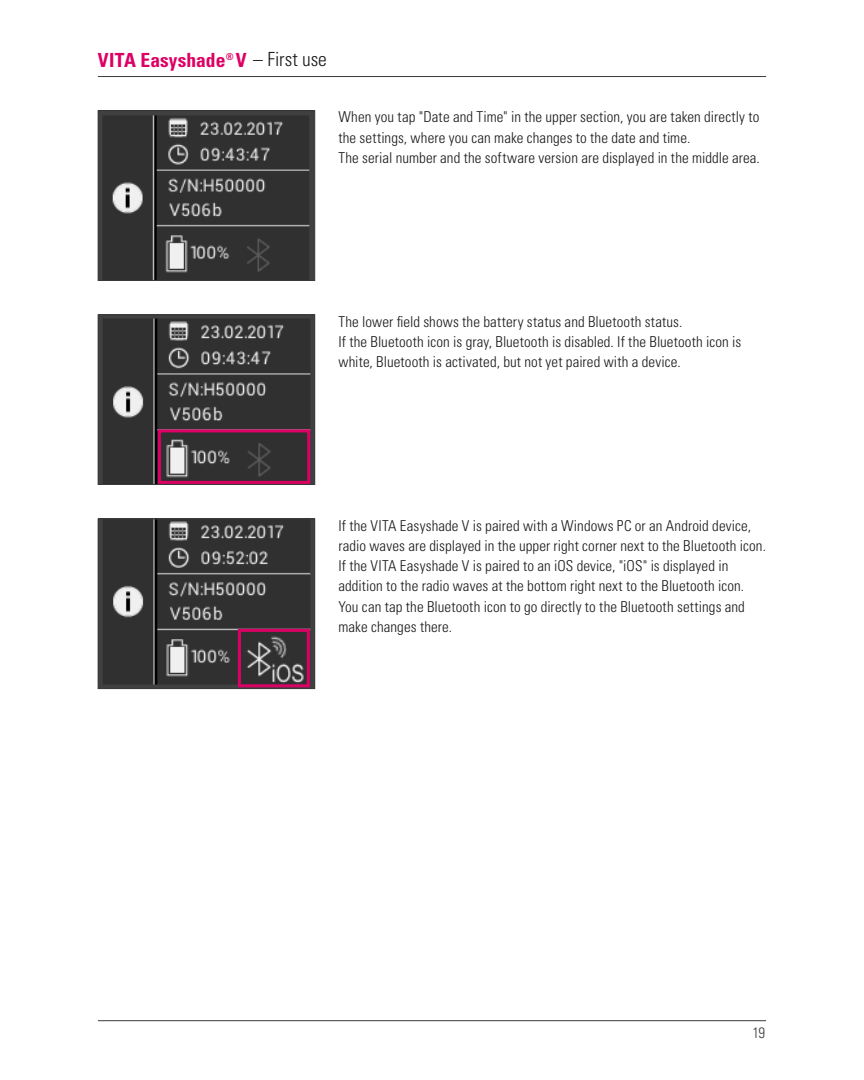
<style>
.page{position:relative;width:864px;height:1080px;background:#fff}
.page>*{position:absolute;margin:0;border:0;box-sizing:border-box;transform-origin:0 0}
.t1{font:700 condensed 19.5px "Univers LT";color:#dd0064}
.t2{font:300 condensed 15px/20.2px "Univers LT";letter-spacing:.01em;color:#1a1a1a}
.t3{font:300 condensed 15px "Univers LT";color:#3b3b3a}
.s1{font-weight:300;color:#1a1a1a}
</style>
<div class="page">
<hr style="left:98px;top:76px;width:667px;height:1px;background:#3b3b3a">
<hr style="left:98px;top:1020px;width:667px;height:1px;background:#3b3b3a">
<img style="left:100px;top:317px;width:213px;height:166px">
<div style="left:98px;top:315px;width:217px;height:170px;border:1px solid #3b3b3a"></div>
<img style="left:100px;top:521px;width:213px;height:166px">
<div style="left:98px;top:519px;width:217px;height:170px;border:1px solid #3b3b3a"></div>
<div style="left:158px;top:429px;width:152px;height:55px;border:3px solid #dd0064"></div>
<div style="left:238px;top:629px;width:72px;height:58px;border:3px solid #dd0064"></div>
<img style="left:100px;top:113px;width:213px;height:166px">
<div style="left:98px;top:111px;width:217px;height:170px;border:1px solid #3b3b3a"></div>
<h1 class="t1" style="left:98px;top:48px;width:230px">VITA Easyshade<sup>®</sup> V <span class="s1">– First use</span></h1>
<p class="t2" style="left:338px;top:107px;width:423px">When you tap "Date and Time" in the upper section, you are taken directly to the settings, where you can make changes to the date and time.<br>The serial number and the software version are displayed in the middle area.</p>
<p class="t2" style="left:338px;top:311px;width:404px">The lower field shows the battery status and Bluetooth status.<br>If the Bluetooth icon is gray, Bluetooth is disabled. If the Bluetooth icon is white, Bluetooth is activated, but not yet paired with a device.</p>
<p class="t2" style="left:338px;top:515px;width:429px">If the VITA Easyshade V is paired with a Windows PC or an Android device, radio waves are displayed in the upper right corner next to the Bluetooth icon.<br>If the VITA Easyshade V is paired to an iOS device, "iOS" is displayed in addition to the radio waves at the bottom right next to the Bluetooth icon.<br>You can tap the Bluetooth icon to go directly to the Bluetooth settings and make changes there.</p>
<p class="t3" style="left:752px;top:1024px;width:14px">19</p>
</div>
